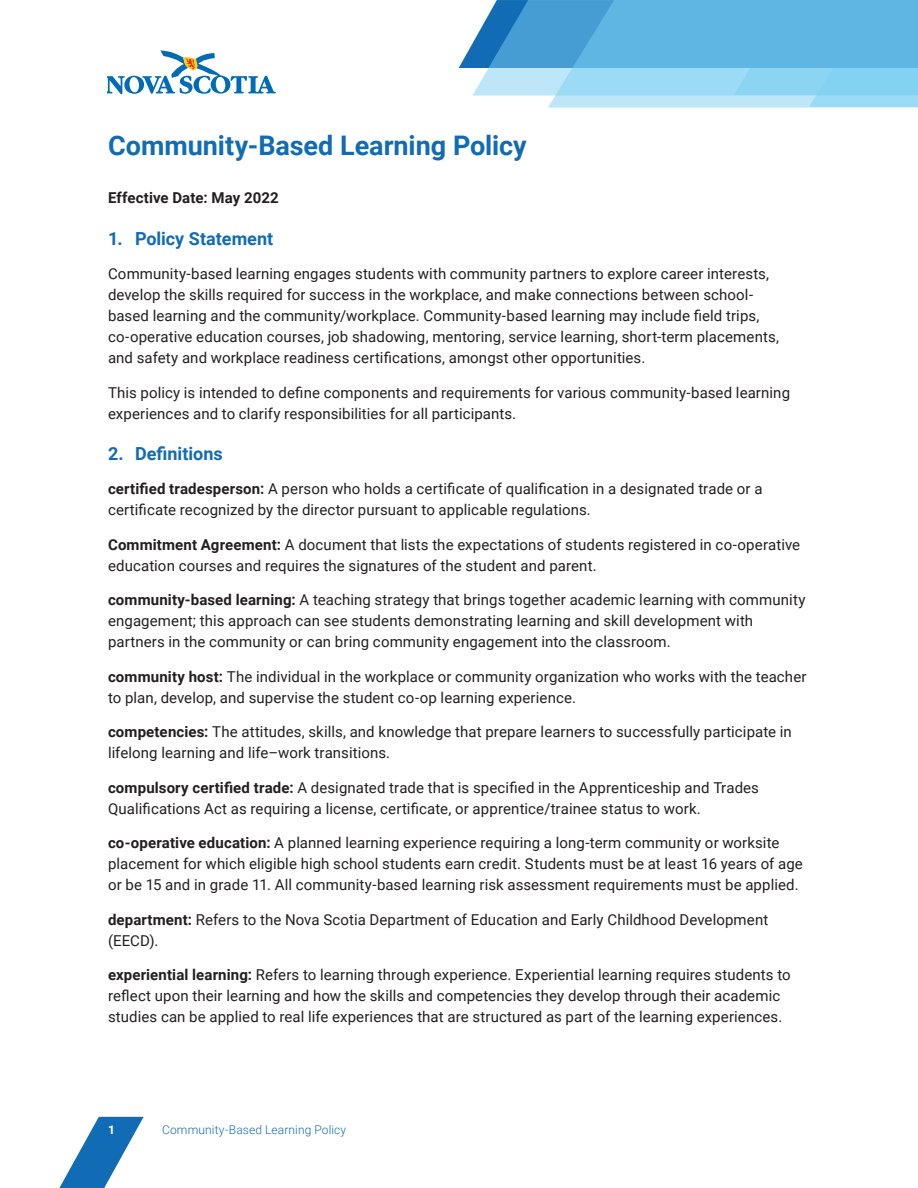
<style>
.page{position:relative;width:918px;height:1188px;background:#fff}
.page>*{position:absolute;margin:0;border:0;box-sizing:border-box;transform-origin:0 0}
._01_Head_1{font:700 27px "Roboto";color:#126cb5}
.t1{font:700 18px "Roboto";color:#126cb5}
._02_Body{font:15px/21px "Roboto";letter-spacing:.005em;color:#231f20}
._02_Body_End{font:15px/21px "Roboto";letter-spacing:.005em;color:#231f20}
._02_Body_End-2{font:700 15px "Roboto";letter-spacing:.005em;color:#231f20}
.t2{font:300 12px "Roboto";letter-spacing:.01em;color:#126cb5}
.t3{font:700 12px "Roboto";color:#fff}
.s1{font-weight:700}
</style>
<div class="page">
<svg style="left:59px;top:1117px;width:85px;height:71px"></svg>
<svg style="left:108px;top:50px;width:168px;height:44px"></svg>
<svg style="left:459px;top:0;width:459px;height:107px;background:#78c1e6"></svg>
<p class="_01_Head_1" style="left:108px;top:127px;width:420px">Community-Based Learning Policy</p>
<p class="_02_Body_End-2" style="left:108px;top:187px;width:172px">Effective Date: May 2022</p>
<p class="t1" style="left:108px;top:225px;width:167px">1. Policy Statement</p>
<p class="_02_Body" style="left:108px;top:263px;width:673px">Community-based learning engages students with community partners to explore career interests, develop the skills required for success in the workplace, and make connections between school&shy;based learning and the community/workplace. Community-based learning may include field trips, co-operative education courses, job shadowing, mentoring, service learning, short-term placements, and safety and workplace readiness certifications, amongst other opportunities.</p>
<p class="_02_Body_End" style="left:108px;top:381px;width:684px">This policy is intended to define components and requirements for various community-based learning experiences and to clarify responsibilities for all participants.</p>
<p class="t1" style="left:108px;top:441px;width:116px">2. Definitions</p>
<p class="_02_Body" style="left:108px;top:478px;width:656px"><span class="s1">certified tradesperson:</span> A person who holds a certificate of qualification in a designated trade or a certificate recognized by the director pursuant to applicable regulations.</p>
<p class="_02_Body" style="left:108px;top:533px;width:694px"><span class="s1">Commitment Agreement:</span> A document that lists the expectations of students registered in co-operative education courses and requires the signatures of the student and parent.</p>
<p class="_02_Body" style="left:108px;top:589px;width:699px"><span class="s1">community-based learning:</span> A teaching strategy that brings together academic learning with community engagement; this approach can see students demonstrating learning and skill development with partners in the community or can bring community engagement into the classroom.</p>
<p class="_02_Body" style="left:108px;top:665px;width:700px"><span class="s1">community host:</span> The individual in the workplace or community organization who works with the teacher to plan, develop, and supervise the student co-op learning experience.</p>
<p class="_02_Body" style="left:108px;top:721px;width:685px"><span class="s1">competencies:</span> The attitudes, skills, and knowledge that prepare learners to successfully participate in lifelong learning and life–work transitions.</p>
<p class="_02_Body" style="left:108px;top:776px;width:653px"><span class="s1">compulsory certified trade:</span> A designated trade that is specified in the Apprenticeship and Trades<br>Qualifications Act as requiring a license, certificate, or apprentice/trainee status to work.</p>
<p class="_02_Body" style="left:108px;top:832px;width:696px"><span class="s1">co-operative education:</span> A planned learning experience requiring a long-term community or worksite placement for which eligible high school students earn credit. Students must be at least 16 years of age or be 15 and in grade 11. All community-based learning risk assessment requirements must be applied.</p>
<p class="_02_Body" style="left:108px;top:908px;width:662px"><span class="s1">department:</span> Refers to the Nova Scotia Department of Education and Early Childhood Development (EECD).</p>
<p class="_02_Body" style="left:108px;top:964px;width:684px"><span class="s1">experiential learning:</span> Refers to learning through experience. Experiential learning requires students to reflect upon their learning and how the skills and competencies they develop through their academic studies can be applied to real life experiences that are structured as part of the learning experiences.</p>
<p class="t3" style="left:108px;top:1121px;width:8px">1</p>
<p class="t2" style="left:162px;top:1121px;width:186px">Community-Based Learning Policy</p>
</div>
